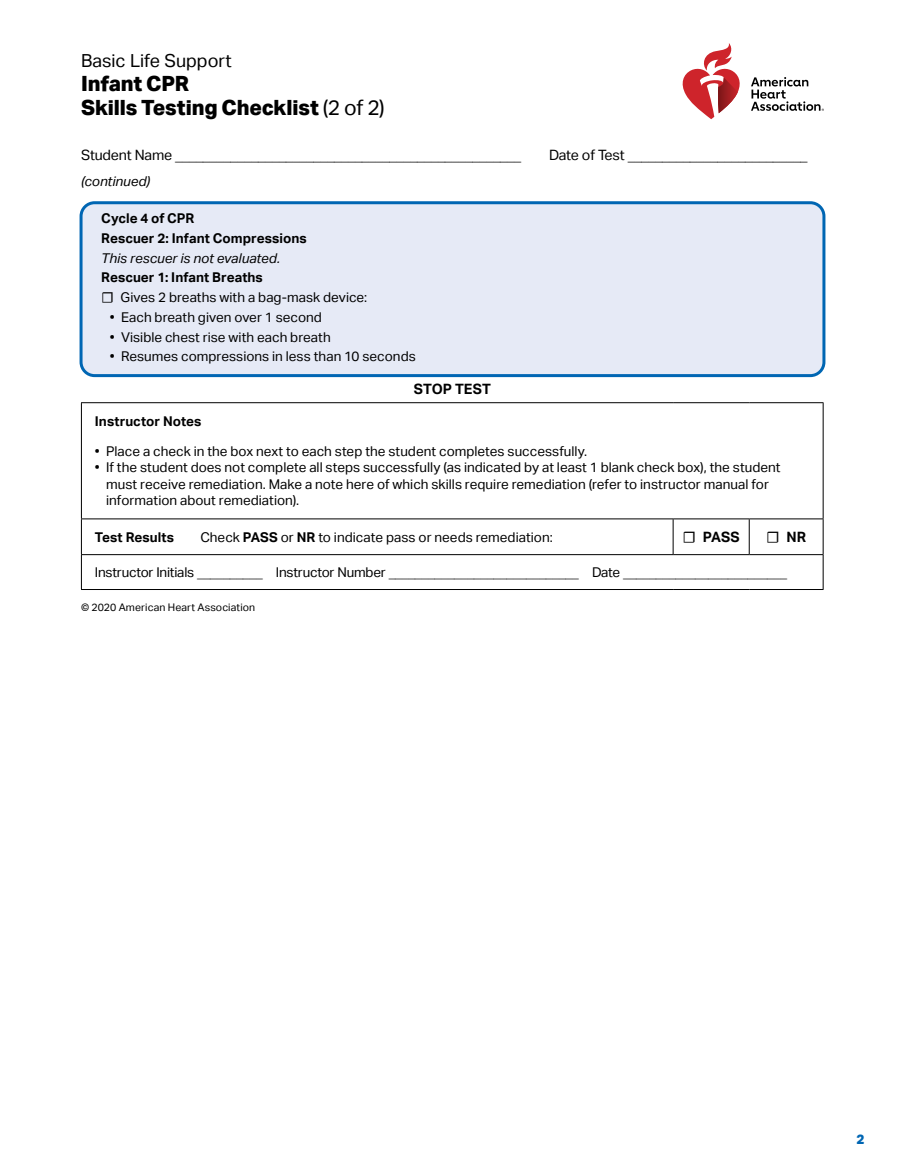
<style>
.page{position:relative;width:905px;height:1175px;background:#fff}
.page>*{position:absolute;margin:0;border:0;box-sizing:border-box;transform-origin:0 0}
.t1{font:800 21px/24px "Aktiv Grotesk";letter-spacing:-.005em;color:#000}
.t2{font:18px "Aktiv Grotesk";color:#000}
.t3{font:14.25px "Aktiv Grotesk";letter-spacing:-.015em;color:#000}
.t4{font:700 14.25px "Aktiv Grotesk";color:#000}
.t5{font:13.5px/16.5px "Aktiv Grotesk";color:#000}
.t6{font:700 13.5px/19.8px "Aktiv Grotesk";letter-spacing:.005em;color:#000}
.t7{font:italic 13.5px "Aktiv Grotesk";color:#000}
.t8{font:800 13.5px "Aktiv Grotesk";color:#0066b3}
.t9{font:10.5px "Aktiv Grotesk";letter-spacing:.01em;color:#000}
.s1{font-weight:400}
.s2{font-weight:700}
.s3{font-family:"Minion 3 Caption"}
.s4{font-family:"Minion 3 Caption";font-weight:400}
</style>
<div class="page">
<div style="left:81px;top:203px;width:743px;height:172px;background:#e6eaf6;border-radius:14px"></div>
<div style="left:80px;top:201px;width:745px;height:176px;border:3px solid #0066b3;border-radius:14px"></div>
<hr style="left:81px;top:403px;width:1px;height:115px;background:#000">
<hr style="left:822px;top:403px;width:1px;height:115px;background:#000">
<hr style="left:81px;top:518px;width:592px;height:1px;background:#000">
<hr style="left:81px;top:519px;width:1px;height:35px;background:#000">
<hr style="left:81px;top:402px;width:592px;height:1px;background:#000">
<hr style="left:673px;top:402px;width:76px;height:1px;background:#000">
<hr style="left:749px;top:402px;width:74px;height:1px;background:#000">
<hr style="left:81px;top:554px;width:592px;height:1px;background:#000">
<hr style="left:81px;top:589px;width:592px;height:1px;background:#000">
<hr style="left:673px;top:589px;width:76px;height:1px;background:#000">
<hr style="left:749px;top:589px;width:74px;height:1px;background:#000">
<hr style="left:81px;top:555px;width:1px;height:34px;background:#000">
<hr style="left:822px;top:555px;width:1px;height:34px;background:#000">
<hr style="left:673px;top:518px;width:76px;height:1px;background:#000">
<hr style="left:672px;top:519px;width:1px;height:35px;background:#000">
<hr style="left:749px;top:518px;width:74px;height:1px;background:#000">
<hr style="left:748px;top:519px;width:1px;height:35px;background:#000">
<hr style="left:822px;top:519px;width:1px;height:35px;background:#000">
<hr style="left:673px;top:554px;width:76px;height:1px;background:#000">
<hr style="left:749px;top:554px;width:74px;height:1px;background:#000">
<svg style="left:751px;top:77px;width:72px;height:34px"></svg>
<svg style="left:682px;top:43px;width:58px;height:76px"></svg>
<h2 class="t2" style="left:81px;top:50px;width:152px">Basic Life Support</h2>
<h1 class="t1" style="left:81px;top:72px;width:305px">Infant CPR<br>Skills Testing Checklist <span class="s1">(2 of 2)</span></h1>
<p class="t3" style="left:81px;top:147px;width:441px">Student Name __________________________________________________</p>
<p class="t3" style="left:549px;top:147px;width:260px">Date of Test __________________________</p>
<p class="t7" style="left:81px;top:174px;width:71px">(continued)</p>
<p class="t6" style="left:101px;top:209px;width:207px">Cycle 4 of CPR<br>Rescuer 2: Infant Compressions</p>
<p class="t7" style="left:101px;top:250px;width:180px">This rescuer is not evaluated.</p>
<p class="t5" style="left:101px;top:268px;width:267px;line-height:19.8px"><span class="s2">Rescuer 1: Infant Breaths<br></span><span class="s3">☐</span> Gives 2 breaths with a bag-mask device:</p>
<p class="t5" style="left:110px;top:309px;width:214px">• Each breath given over 1 second</p>
<p class="t5" style="left:110px;top:329px;width:222px">• Visible chest rise with each breath</p>
<p class="t5" style="left:110px;top:348px;width:307px">• Resumes compressions in less than 10 seconds</p>
<p class="t4" style="left:414px;top:380px;width:79px">STOP TEST</p>
<p class="t6" style="left:95px;top:411px;width:108px">Instructor Notes</p>
<p class="t5" style="left:95px;top:443px;width:494px">• Place a check in the box next to each step the student completes successfully.</p>
<p class="t5" style="left:106px;top:459px;width:676px;text-indent:-11px">• If the student does not complete all steps successfully (as indicated by at least 1 blank check box), the student must receive remediation. Make a note here of which skills require remediation (refer to instructor manual for information about remediation).</p>
<p class="t6" style="left:95px;top:527px;width:80px">Test Results</p>
<p class="t5" style="left:200px;top:528px;width:354px">Check <span class="s2">PASS</span> or <span class="s2">NR</span> to indicate pass or needs remediation:</p>
<p class="t4" style="left:682px;top:528px;width:59px"><span class="s4">☐</span> PASS</p>
<p class="t4" style="left:766px;top:528px;width:42px"><span class="s4">☐</span> NR</p>
<p class="t5" style="left:95px;top:564px;width:693px">Instructor Initials __________ Instructor Number _____________________________ Date _________________________</p>
<p class="t9" style="left:81px;top:601px;width:176px">© 2020 American Heart Association</p>
<p class="t8" style="left:856px;top:1131px;width:9px">2</p>
</div>
